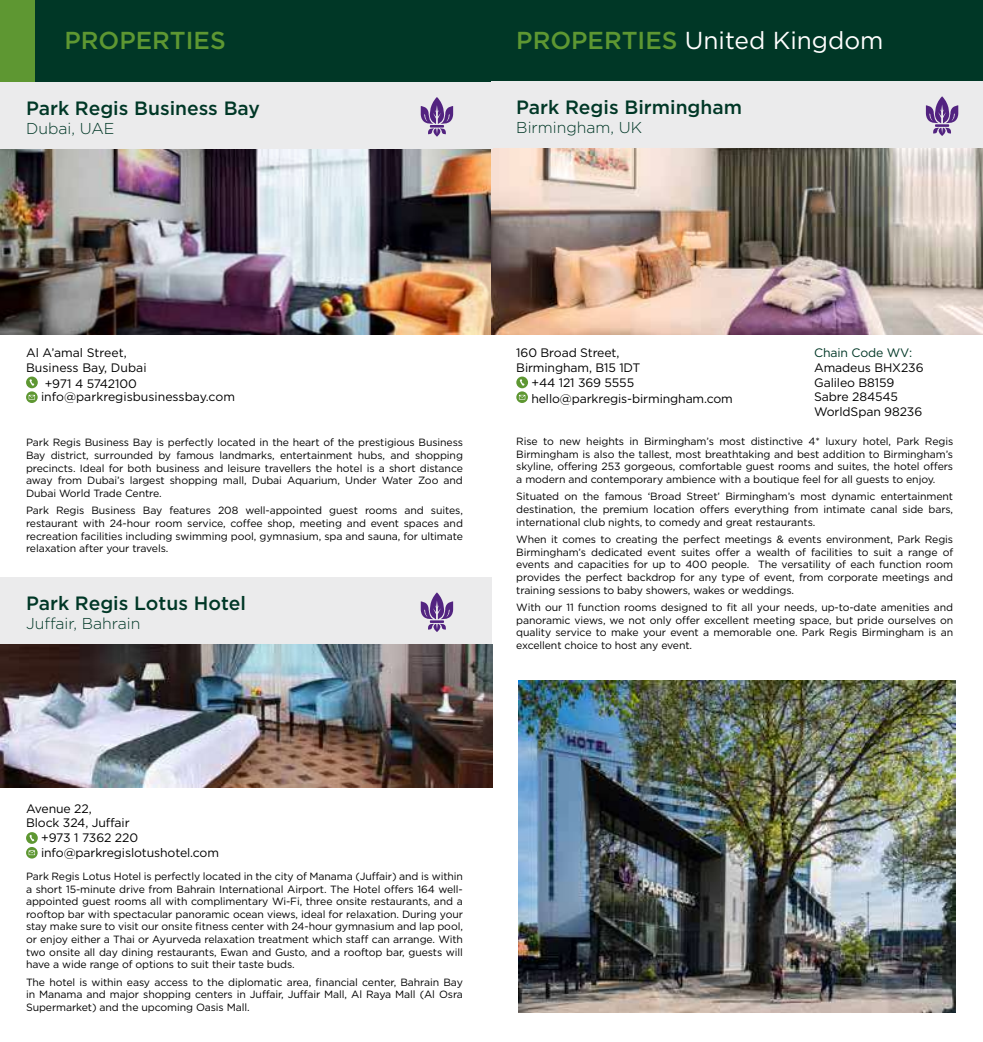
<style>
.page{position:relative;width:983px;height:1042px;background:#fff}
.page>*{position:absolute;margin:0;border:0;box-sizing:border-box;transform-origin:0 0}
.t1{font:24.5px "Gotham";color:#fff}
.t2{font:500 24.5px "Gotham";color:#5e9732}
.t3{font:500 19.25px "Gotham";color:#003726}
.t4{font:300 15.75px "Gotham";color:#003726}
.t5{font:12.25px/14.7px "Gotham";letter-spacing:-.01em;color:#000}
.t6{font:12.25px "Gotham";letter-spacing:-.01em;color:#003726}
.t7{font:10.5px/12.6px "Gotham";letter-spacing:-.01em;color:#000;text-align:justify}
.s1{font-weight:500;color:#5e9732}
</style>
<div class="page">
<div style="left:0;top:0;width:982px;height:81px;background:#003726"></div>
<div style="left:0;top:577px;width:491px;height:67px;background:#ebebec"></div>
<svg style="left:26px;top:832px;width:12px;height:12px"></svg>
<svg style="left:30px;top:834px;width:4px;height:7px"></svg>
<svg style="left:26px;top:847px;width:12px;height:11px"></svg>
<svg style="left:29px;top:850px;width:6px;height:5px"></svg>
<img style="left:0;top:148px;width:982px;height:186px">
<div style="left:491px;top:81px;width:491px;height:67px;background:#ebebec"></div>
<svg style="left:516px;top:376px;width:12px;height:12px"></svg>
<svg style="left:519px;top:379px;width:5px;height:7px"></svg>
<svg style="left:516px;top:391px;width:11px;height:12px"></svg>
<svg style="left:519px;top:395px;width:6px;height:4px"></svg>
<svg style="left:925px;top:96px;width:33px;height:38px"></svg>
<img style="left:518px;top:681px;width:437px;height:331px">
<div style="left:0;top:0;width:34px;height:81px;background:#5e9732"></div>
<div style="left:0;top:82px;width:492px;height:67px;background:#ebebec"></div>
<svg style="left:26px;top:376px;width:12px;height:12px"></svg>
<svg style="left:30px;top:379px;width:4px;height:7px"></svg>
<svg style="left:26px;top:391px;width:12px;height:12px"></svg>
<svg style="left:29px;top:395px;width:6px;height:4px"></svg>
<img style="left:0;top:644px;width:492px;height:144px">
<svg style="left:433px;top:128px;width:7px;height:9px"></svg>
<svg style="left:420px;top:97px;width:33px;height:37px"></svg>
<svg style="left:420px;top:592px;width:33px;height:38px"></svg>
<h1 class="t2" style="left:64px;top:25px;width:163px">PROPERTIES</h1>
<h2 class="t3" style="left:26px;top:96px;width:235px">Park Regis Business Bay</h2>
<h3 class="t4" style="left:26px;top:118px;width:90px">Dubai, UAE</h3>
<h1 class="t1" style="left:516px;top:25px;width:369px"><span class="s1">PROPERTIES</span> United Kingdom</h1>
<h2 class="t3" style="left:516px;top:95px;width:227px">Park Regis Birmingham</h2>
<h3 class="t4" style="left:516px;top:118px;width:127px">Birmingham, UK</h3>
<p class="t5" style="left:26px;top:345px;width:122px">Al A’amal Street,<br>Business Bay, Dubai</p>
<p class="t5" style="left:41px;top:377px;width:195px;line-height:13px;text-indent:4px">+971 4 5742100 info@parkregisbusinessbay.com</p>
<p class="t7" style="left:26px;top:436px;width:438px">Park Regis Business Bay is perfectly located in the heart of the prestigious Business Bay district, surrounded by famous landmarks, entertainment hubs, and shopping precincts. Ideal for both business and leisure travellers the hotel is a short distance away from Dubai’s largest shopping mall, Dubai Aquarium, Under Water Zoo and Dubai World Trade Centre.</p>
<p class="t7" style="left:26px;top:504px;width:438px">Park Regis Business Bay features 208 well-appointed guest rooms and suites, restaurant with 24-hour room service, coffee shop, meeting and event spaces and recreation facilities including swimming pool, gymnasium, spa and sauna, for ultimate relaxation after your travels.</p>
<h2 class="t3" style="left:26px;top:591px;width:221px">Park Regis Lotus Hotel</h2>
<h3 class="t4" style="left:26px;top:614px;width:116px">Juffair, Bahrain</h3>
<p class="t5" style="left:516px;top:345px;width:105px">160 Broad Street,</p>
<p class="t5" style="left:516px;top:360px;width:126px">Birmingham, B15 1DT</p>
<p class="t5" style="left:531px;top:374px;width:104px">+44 121 369 5555</p>
<p class="t5" style="left:531px;top:391px;width:203px">hello@parkregis-birmingham.com</p>
<p class="t6" style="left:814px;top:345px;width:99px">Chain Code WV:</p>
<p class="t5" style="left:814px;top:360px;width:111px">Amadeus BHX236<br>Galileo B8159<br>Sabre 284545<br>WorldSpan 98236</p>
<p class="t7" style="left:516px;top:435px;width:438px">Rise to new heights in Birmingham’s most distinctive 4* luxury hotel, Park Regis Birmingham is also the tallest, most breathtaking and best addition to Birmingham’s skyline, offering 253 gorgeous, comfortable guest rooms and suites, the hotel offers a modern and contemporary ambience with a boutique feel for all guests to enjoy.</p>
<p class="t7" style="left:516px;top:490px;width:438px">Situated on the famous ‘Broad Street’ Birmingham’s most dynamic entertainment destination, the premium location offers everything from intimate canal side bars, international club nights, to comedy and great restaurants.</p>
<p class="t7" style="left:516px;top:533px;width:438px">When it comes to creating the perfect meetings &amp; events environment, Park Regis Birmingham’s dedicated event suites offer a wealth of facilities to suit a range of events and capacities for up to 400 people. The versatility of each function room provides the perfect backdrop for any type of event, from corporate meetings and training sessions to baby showers, wakes or weddings.</p>
<p class="t7" style="left:516px;top:601px;width:438px">With our 11 function rooms designed to fit all your needs, up-to-date amenities and panoramic views, we not only offer excellent meeting space, but pride ourselves on quality service to make your event a memorable one. Park Regis Birmingham is an excellent choice to host any event.</p>
<p class="t5" style="left:26px;top:801px;width:67px">Avenue 22,</p>
<p class="t5" style="left:26px;top:815px;width:105px">Block 324, Juffair</p>
<p class="t5" style="left:41px;top:830px;width:98px">+973 1 7362 220</p>
<p class="t5" style="left:41px;top:845px;width:179px">info@parkregislotushotel.com</p>
<p class="t7" style="left:26px;top:869px;width:438px">Park Regis Lotus Hotel is perfectly located in the city of Manama (Juffair) and is within a short 15-minute drive from Bahrain International Airport. The Hotel offers 164 well&shy;appointed guest rooms all with complimentary Wi-Fi, three onsite restaurants, and a rooftop bar with spectacular panoramic ocean views, ideal for relaxation. During your stay make sure to visit our onsite fitness center with 24-hour gymnasium and lap pool, or enjoy either a Thai or Ayurveda relaxation treatment which staff can arrange. With two onsite all day dining restaurants, Ewan and Gusto, and a rooftop bar, guests will have a wide range of options to suit their taste buds.</p>
<p class="t7" style="left:26px;top:975px;width:438px">The hotel is within easy access to the diplomatic area, financial center, Bahrain Bay in Manama and major shopping centers in Juffair, Juffair Mall, Al Raya Mall (Al Osra Supermarket) and the upcoming Oasis Mall.</p>
</div>
